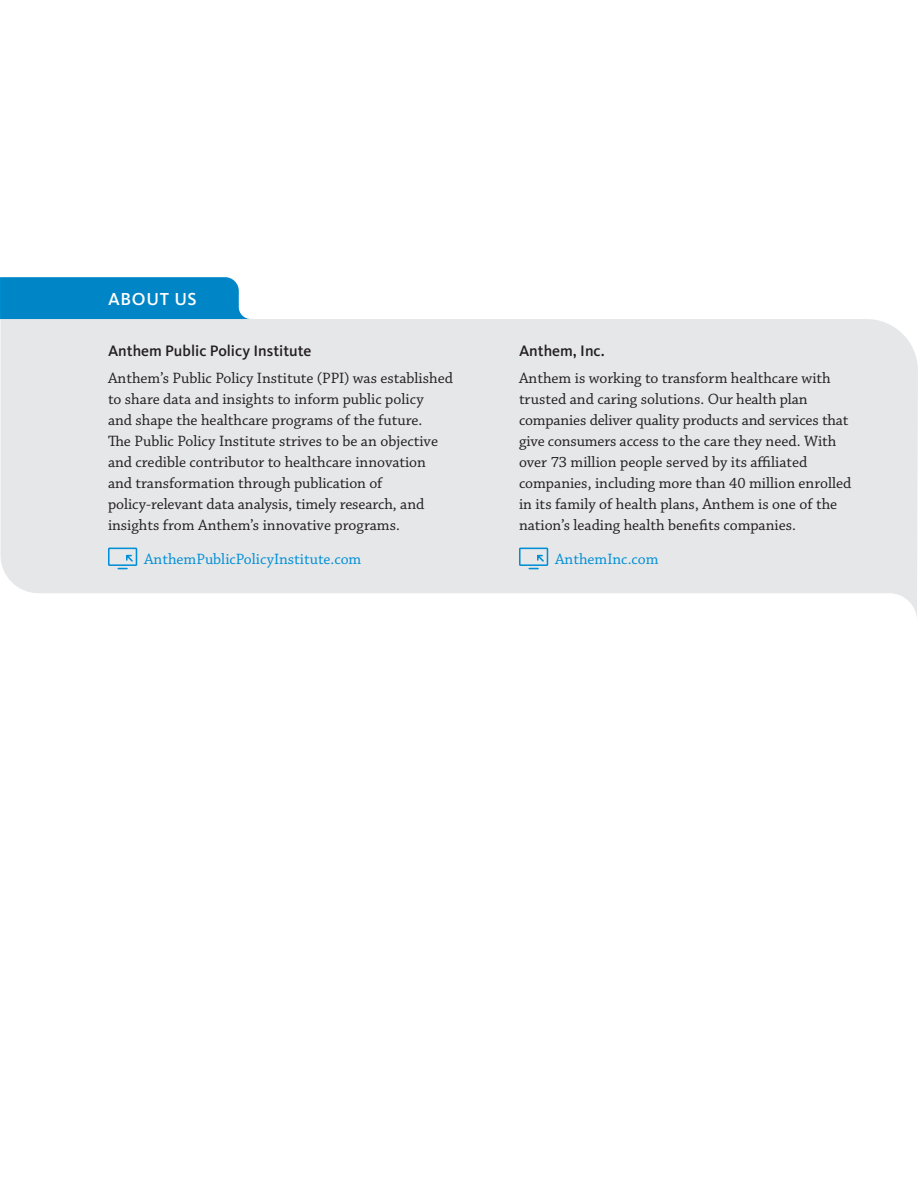
<style>
.page{position:relative;width:918px;height:1188px;background:#fff}
.page>*{position:absolute;margin:0;border:0;box-sizing:border-box;transform-origin:0 0}
.t1{font:500 18px "Kievit";letter-spacing:.04em;color:#fff}
.t2{font:15.75px/21px "Chaparral Pro";color:#231f20}
.t3{font:15.75px "Chaparral Pro";color:#008fd5}
.t4{font:500 15.75px "Kievit";color:#231f20}
</style>
<div class="page">
<svg style="left:1px;top:319px;width:917px;height:297px;background:#e7e8ea"></svg>
<svg style="left:0;top:277px;width:249px;height:42px;background:#0b8bc8"></svg>
<svg style="left:107px;top:547px;width:31px;height:23px"></svg>
<svg style="left:518px;top:547px;width:31px;height:23px"></svg>
<p class="t1" style="left:108px;top:288px;width:90px">ABOUT US</p>
<p class="t4" style="left:108px;top:341px;width:205px">Anthem Public Policy Institute</p>
<p class="t2" style="left:108px;top:368px;width:347px">Anthem’s Public Policy Institute (PPI) was established to share data and insights to inform public policy<br>and shape the healthcare programs of the future.<br>The Public Policy Institute strives to be an objective and credible contributor to healthcare innovation and transformation through publication of policy-relevant data analysis, timely research, and insights from Anthem’s innovative programs.</p>
<p class="t3" style="left:144px;top:550px;width:219px">AnthemPublicPolicyInstitute.com</p>
<p class="t4" style="left:519px;top:341px;width:87px">Anthem, Inc.</p>
<p class="t2" style="left:519px;top:368px;width:334px">Anthem is working to transform healthcare with trusted and caring solutions. Our health plan companies deliver quality products and services that give consumers access to the care they need. With over 73 million people served by its affiliated companies, including more than 40 million enrolled in its family of health plans, Anthem is one of the nation’s leading health benefits companies.</p>
<p class="t3" style="left:555px;top:550px;width:105px">AnthemInc.com</p>
</div>
